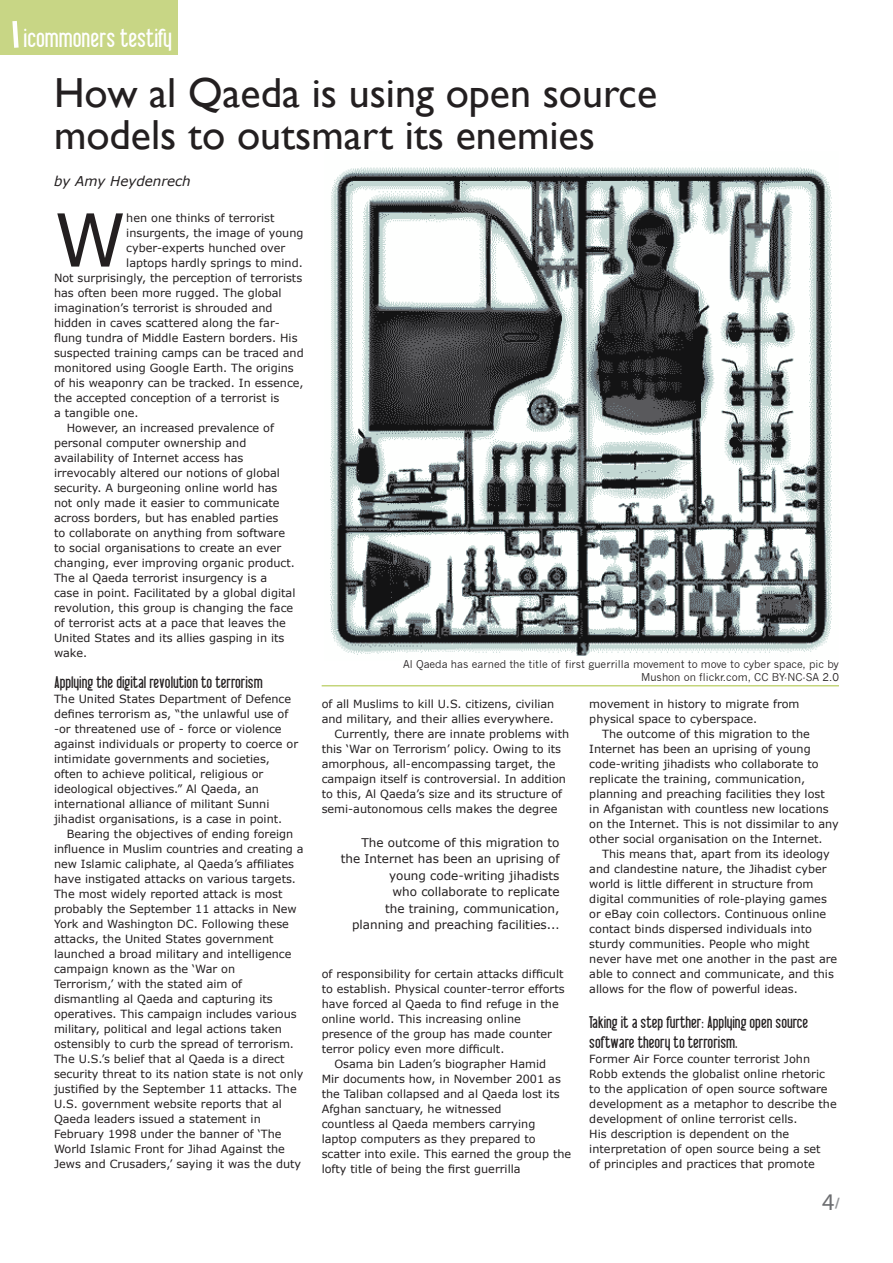
<style>
.page{position:relative;width:893px;height:1263px;background:#fff}
.page>*{position:absolute;margin:0;border:0;box-sizing:border-box;transform-origin:0 0}
.t1{font:73.05px "Verdana";color:#231f20}
.t2{font:42px/42px "Gill Sans";color:#231f20}
.t3{font:25.5px "Libel Suit";color:#fff}
.t4{font:24px "Myriad";color:#6c6d70}
.t5{font:16.5px/19.8px "Libel Suit";color:#231f20}
.t6{font:italic 13.5px "Verdana";color:#231f20}
.t7{font:12px/16.5px "Verdana";color:#231f20;text-align:right}
.t8{font:11.25px/15px "Verdana";color:#231f20}
.t9{font:10.5px/12.6px "News Gothic";color:#231f20;text-align:right}
.s1{font-size:11.25px}
.s2{font-weight:700;font-size:15px;color:#939598}
</style>
<div class="page">
<img style="left:330px;top:167px;width:502px;height:489px">
<hr style="left:322px;top:685px;width:517px;height:1px;background:#a7c139">
<div style="left:0;top:0;width:178px;height:54px;background:#c8d685"></div>
<svg style="left:12px;top:21px;width:7px;height:27px"></svg>
<h3 class="t3" style="left:24px;top:26px;width:150px">icommoners testify</h3>
<h2 class="t2" style="left:54px;top:72px;width:605px">How al Qaeda is using open source models to outsmart its enemies</h2>
<p class="t6" style="left:54px;top:173px;width:138px">by Amy Heydenrech</p>
<h1 class="t1" style="left:54px;top:193px;width:74px">W</h1>
<p class="t8" style="left:126px;top:210px;width:150px">hen one thinks of terrorist</p>
<p class="t8" style="left:126px;top:225px;width:179px">insurgents, the image of young</p>
<p class="t8" style="left:126px;top:240px;width:160px">cyber-experts hunched over</p>
<p class="t8" style="left:126px;top:255px;width:178px">laptops hardly springs to mind.</p>
<p class="t8" style="left:54px;top:270px;width:250px">Not surprisingly, the perception of terrorists</p>
<p class="t8" style="left:54px;top:285px;width:229px">has often been more rugged. The global</p>
<p class="t8" style="left:54px;top:300px;width:220px">imagination’s terrorist is shrouded and</p>
<p class="t8" style="left:54px;top:315px;width:227px">hidden in caves scattered along the far-</p>
<p class="t8" style="left:54px;top:330px;width:245px">flung tundra of Middle Eastern borders. His</p>
<p class="t8" style="left:54px;top:345px;width:251px">suspected training camps can be traced and</p>
<p class="t8" style="left:54px;top:360px;width:241px">monitored using Google Earth. The origins</p>
<p class="t8" style="left:54px;top:375px;width:251px">of his weaponry can be tracked. In essence,</p>
<p class="t8" style="left:54px;top:390px;width:227px">the accepted conception of a terrorist is</p>
<p class="t8" style="left:54px;top:405px;width:86px">a tangible one.</p>
<p class="t8" style="left:67px;top:420px;width:209px">However, an increased prevalence of</p>
<p class="t8" style="left:54px;top:435px;width:194px">personal computer ownership and</p>
<p class="t8" style="left:54px;top:450px;width:191px">availability of Internet access has</p>
<p class="t8" style="left:54px;top:465px;width:228px">irrevocably altered our notions of global</p>
<p class="t8" style="left:54px;top:480px;width:225px">security. A burgeoning online world has</p>
<p class="t8" style="left:54px;top:495px;width:227px">not only made it easier to communicate</p>
<p class="t8" style="left:54px;top:510px;width:226px">across borders, but has enabled parties</p>
<p class="t8" style="left:54px;top:525px;width:233px">to collaborate on anything from software</p>
<p class="t8" style="left:54px;top:540px;width:229px">to social organisations to create an ever</p>
<p class="t8" style="left:54px;top:555px;width:242px">changing, ever improving organic product.</p>
<p class="t8" style="left:54px;top:570px;width:215px">The al Qaeda terrorist insurgency is a</p>
<p class="t8" style="left:54px;top:585px;width:243px">case in point. Facilitated by a global digital</p>
<p class="t8" style="left:54px;top:600px;width:241px">revolution, this group is changing the face</p>
<p class="t8" style="left:54px;top:615px;width:233px">of terrorist acts at a pace that leaves the</p>
<p class="t8" style="left:54px;top:630px;width:232px">United States and its allies gasping in its</p>
<p class="t8" style="left:54px;top:645px;width:35px">wake.</p>
<h3 class="t5" style="left:54px;top:674px;width:210px">Applying the digital revolution to terrorism</h3>
<p class="t8" style="left:54px;top:691px;width:246px">The United States Department of Defence defines terrorism as, “the unlawful use of -or threatened use of - force or violence against individuals or property to coerce or intimidate governments and societies, often to achieve political, religious or ideological objectives.” Al Qaeda, an international alliance of militant Sunni jihadist organisations, is a case in point.</p>
<p class="t8" style="left:54px;top:826px;width:251px;text-indent:13px">Bearing the objectives of ending foreign influence in Muslim countries and creating a new Islamic caliphate, al Qaeda’s affiliates have instigated attacks on various targets.<br>The most widely reported attack is most probably the September 11 attacks in New York and Washington DC. Following these attacks, the United States government launched a broad military and intelligence campaign known as the ‘War on<br>Terrorism,’ with the stated aim of dismantling al Qaeda and capturing its operatives. This campaign includes various military, political and legal actions taken ostensibly to curb the spread of terrorism.<br>The U.S.’s belief that al Qaeda is a direct security threat to its nation state is not only justified by the September 11 attacks. The U.S. government website reports that al Qaeda leaders issued a statement in February 1998 under the banner of ‘The World Islamic Front for Jihad Against the Jews and Crusaders,’ saying it was the duty</p>
<p class="t9" style="left:403px;top:658px;width:437px">Al Qaeda has earned the title of first guerrilla movement to move to cyber space, pic by<br>Mushon on flickr.com, CC BY-NC-SA 2.0</p>
<p class="t8" style="left:322px;top:696px;width:234px">of all Muslims to kill U.S. citizens, civilian</p>
<p class="t8" style="left:322px;top:711px;width:234px">and military, and their allies everywhere.</p>
<p class="t8" style="left:334px;top:726px;width:236px">Currently, there are innate problems with</p>
<p class="t8" style="left:322px;top:741px;width:241px">this ‘War on Terrorism’ policy. Owing to its</p>
<p class="t8" style="left:322px;top:756px;width:235px">amorphous, all-encompassing target, the</p>
<p class="t8" style="left:322px;top:771px;width:246px">campaign itself is controversial. In addition</p>
<p class="t8" style="left:322px;top:786px;width:242px">to this, Al Qaeda’s size and its structure of</p>
<p class="t8" style="left:322px;top:801px;width:237px">semi-autonomous cells makes the degree</p>
<p class="t7" style="left:341px;top:834px;width:220px">The outcome of this migration to the Internet has been an uprising of young code-writing jihadists<br>who collaborate to replicate<br>the training, communication, planning and preaching facilities..<span class="s1">.</span></p>
<p class="t8" style="left:322px;top:966px;width:243px">of responsibility for certain attacks difficult</p>
<p class="t8" style="left:322px;top:981px;width:244px">to establish. Physical counter-terror efforts</p>
<p class="t8" style="left:322px;top:996px;width:239px">have forced al Qaeda to find refuge in the</p>
<p class="t8" style="left:322px;top:1011px;width:201px">online world. This increasing online</p>
<p class="t8" style="left:322px;top:1026px;width:232px">presence of the group has made counter</p>
<p class="t8" style="left:322px;top:1041px;width:184px">terror policy even more difficult.</p>
<p class="t8" style="left:334px;top:1056px;width:213px">Osama bin Laden’s biographer Hamid</p>
<p class="t8" style="left:322px;top:1071px;width:241px">Mir documents how, in November 2001 as</p>
<p class="t8" style="left:322px;top:1086px;width:240px">the Taliban collapsed and al Qaeda lost its</p>
<p class="t8" style="left:322px;top:1101px;width:181px">Afghan sanctuary, he witnessed</p>
<p class="t8" style="left:322px;top:1116px;width:215px">countless al Qaeda members carrying</p>
<p class="t8" style="left:322px;top:1131px;width:216px">laptop computers as they prepared to</p>
<p class="t8" style="left:322px;top:1146px;width:251px">scatter into exile. This earned the group the</p>
<p class="t8" style="left:322px;top:1161px;width:200px">lofty title of being the first guerrilla</p>
<p class="t8" style="left:589px;top:696px;width:212px">movement in history to migrate from physical space to cyberspace.</p>
<p class="t8" style="left:589px;top:726px;width:251px;text-indent:13px">The outcome of this migration to the Internet has been an uprising of young code-writing jihadists who collaborate to replicate the training, communication, planning and preaching facilities they lost<br>in Afganistan with countless new locations on the Internet. This is not dissimilar to any other social organisation on the Internet.</p>
<p class="t8" style="left:589px;top:846px;width:249px;text-indent:13px">This means that, apart from its ideology and clandestine nature, the Jihadist cyber world is little different in structure from digital communities of role-playing games or eBay coin collectors. Continuous online contact binds dispersed individuals into sturdy communities. People who might never have met one another in the past are able to connect and communicate, and this allows for the flow of powerful ideas.</p>
<h3 class="t5" style="left:589px;top:1014px;width:220px">Taking it a step further: Applying open source software theory to terrorism.</h3>
<p class="t8" style="left:589px;top:1051px;width:249px">Former Air Force counter terrorist John Robb extends the globalist online rhetoric to the application of open source software development as a metaphor to describe the development of online terrorist cells.<br>His description is dependent on the interpretation of open source being a set<br>of principles and practices that promote</p>
<h3 class="t4" style="left:822px;top:1189px;width:19px">4<span class="s2">/</span></h3>
</div>
